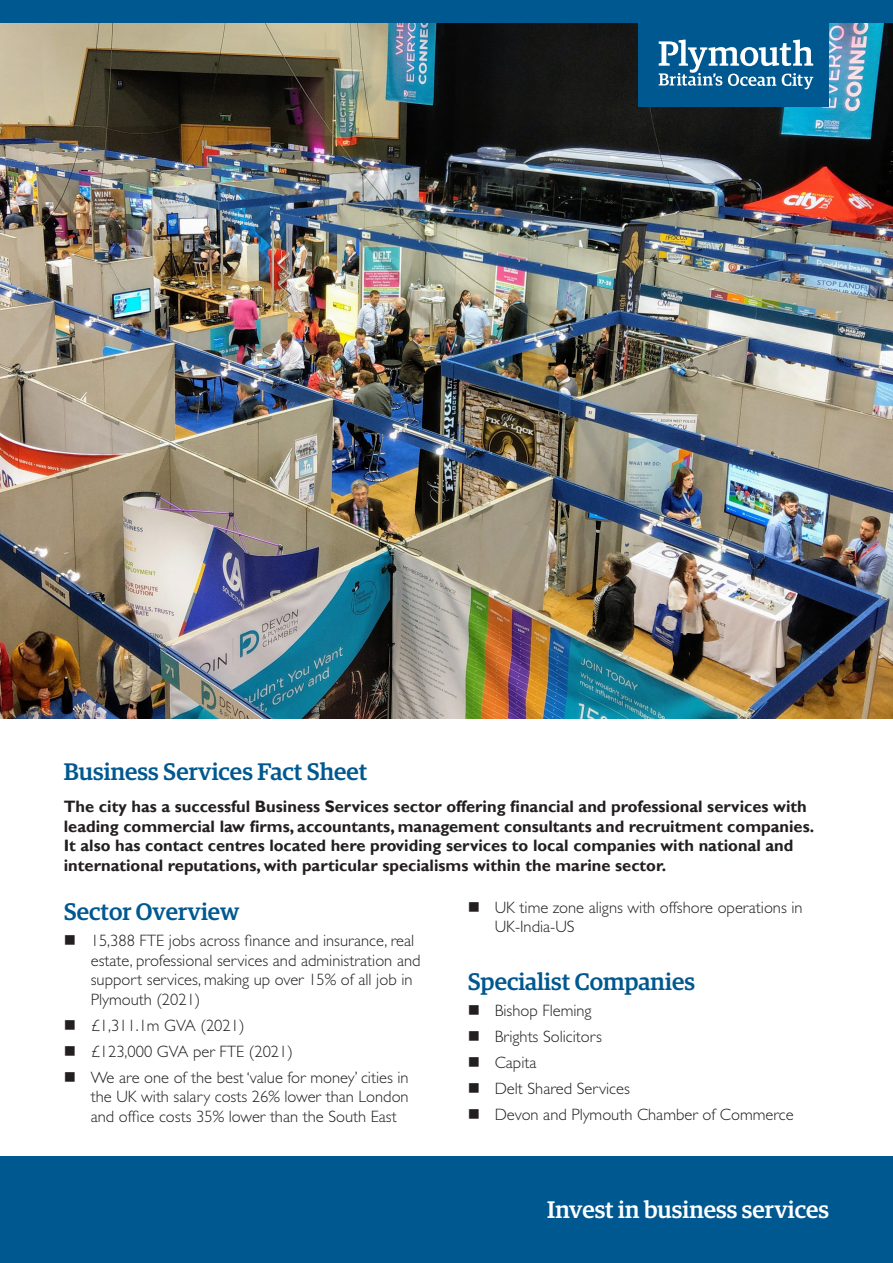
<style>
.page{position:relative;width:893px;height:1263px;background:#fff}
.page>*{position:absolute;margin:0;border:0;box-sizing:border-box;transform-origin:0 0}
.t1{font:500 24px "Guardian Egyp";color:#005890}
.t2{font:500 24px "Guardian Egyp";color:#fff}
.t3{font:300 16.5px/26px "Gill Sans Std";color:#231f20}
.t4{font:700 16.5px/19.5px "Gill Sans";color:#231f20}
</style>
<div class="page">
<img style="left:0;top:22px;width:893px;height:697px">
<div style="left:0;top:0;width:893px;height:22px;background:#005890"></div>
<div style="left:638px;top:15px;width:191px;height:92px;background:#005890"></div>
<svg style="left:659px;top:40px;width:154px;height:49px"></svg>
<div style="left:0;top:1157px;width:893px;height:106px;background:#005890"></div>
<h1 class="t1" style="left:64px;top:755px;width:305px">Business Services Fact Sheet</h1>
<p class="t4" style="left:64px;top:797px;width:752px">The city has a successful Business Services sector offering financial and professional services with leading commercial law firms, accountants, management consultants and recruitment companies.<br>It also has contact centres located here providing services to local companies with national and international reputations, with particular specialisms within the marine sector.</p>
<h1 class="t1" style="left:64px;top:895px;width:177px">Sector Overview</h1>
<p class="t3" style="left:91px;top:931px;width:331px;line-height:19.5px">15,388 FTE jobs across finance and insurance, real estate, professional services and administration and support services, making up over 15% of all job in Plymouth (2021)</p>
<p class="t3" style="left:91px;top:1012px;width:319px">£1,311.1m GVA (2021)<br>£123,000 GVA per FTE (2021)<br>We are one of the best ‘value for money’ cities in</p>
<p class="t3" style="left:91px;top:1087px;width:319px;line-height:19.5px">the UK with salary costs 26% lower than London and office costs 35% lower than the South East</p>
<p class="t3" style="left:495px;top:898px;width:309px;line-height:19.5px">UK time zone aligns with offshore operations in<br>UK-India-US</p>
<h1 class="t1" style="left:468px;top:965px;width:229px">Specialist Companies</h1>
<p class="t3" style="left:495px;top:998px;width:300px">Bishop Fleming<br>Brights Solicitors<br>Capita<br>Delt Shared Services<br>Devon and Plymouth Chamber of Commerce</p>
<h1 class="t2" style="left:547px;top:1192px;width:283px">Invest in business services</h1>
</div>
